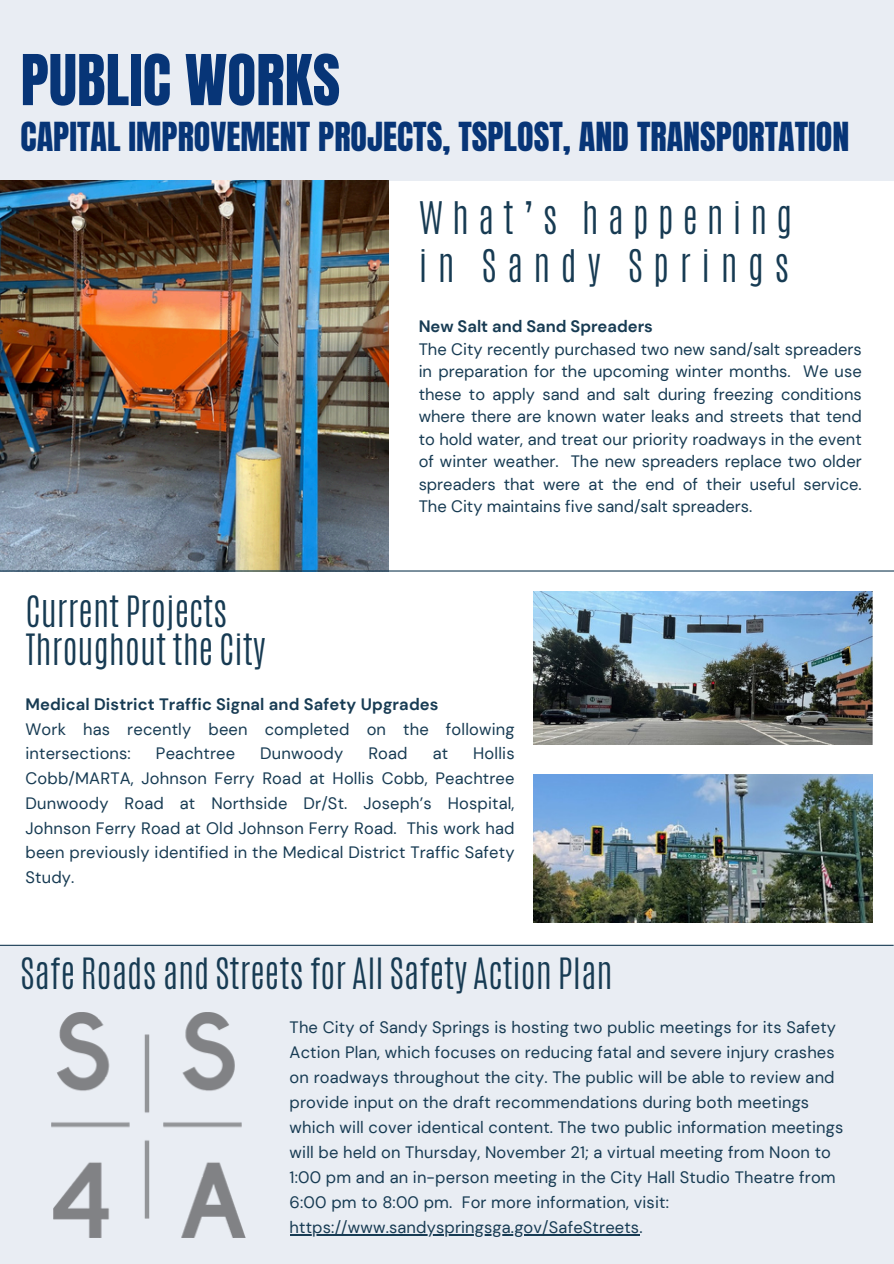
<style>
.page{position:relative;width:894px;height:1264px;background:#fff}
.page>*{position:absolute;margin:0;border:0;box-sizing:border-box;transform-origin:0 0}
.t1{font:59.55px "Anton";color:#073577}
.t2{font:300 37.5px "Antonio";letter-spacing:.24em;color:#173b53}
.t3{font:300 37.5px "Antonio";letter-spacing:.28em;color:#173b53}
.t4{font:300 36px/38.2px "Antonio";color:#173b53}
.t5{font:34.05px "Anton";color:#073577}
.t6{font:16.5px/25px "DM Sans";letter-spacing:.01em;color:#173b53}
.t7{font:700 16.5px "DM Sans";letter-spacing:.01em;color:#173b53}
</style>
<div class="page">
<div style="left:0;top:0;width:893px;height:181px;background:#e9edf3"></div>
<img style="left:0;top:181px;width:388px;height:389px">
<hr style="left:0;top:570px;width:893px;height:1px;background:#173b53">
<div style="left:0;top:945px;width:893px;height:318px;background:#e9edf3"></div>
<hr style="left:0;top:944px;width:893px;height:1px;background:#173b53">
<img style="left:533px;top:591px;width:339px;height:153px">
<img style="left:533px;top:774px;width:339px;height:148px">
<img style="left:51px;top:1012px;width:195px;height:226px">
<hr style="left:289px;top:1234px;width:350px;height:1px;background:#173b53">
<p class="t1" style="left:21px;top:37px;width:321px">PUBLIC WORKS</p>
<p class="t5" style="left:21px;top:112px;width:830px">CAPITAL IMPROVEMENT PROJECTS, TSPLOST, AND TRANSPORTATION</p>
<p class="t4" style="left:25px;top:593px;width:242px">Current Projects<br>Throughout the City</p>
<h2 class="t2" style="left:418px;top:191px;width:375px">What’s happening</h2>
<p class="t3" style="left:418px;top:239px;width:372px">in Sandy Springs</p>
<p class="t7" style="left:418px;top:316px;width:235px">New Salt and Sand Spreaders</p>
<p class="t6" style="left:418px;top:338px;width:444px;line-height:22.5px;text-align:justify">The City recently purchased two new sand/salt spreaders in preparation for the upcoming winter months. We use these to apply sand and salt during freezing conditions where there are known water leaks and streets that tend to hold water, and treat our priority roadways in the event of winter weather. The new spreaders replace two older spreaders that were at the end of their useful service.<br>The City maintains five sand/salt spreaders.</p>
<p class="t7" style="left:25px;top:693px;width:414px">Medical District Traffic Signal and Safety Upgrades</p>
<p class="t6" style="left:25px;top:716px;width:490px">Work has recently been completed on the following intersections:</p>
<p class="t6" style="left:25px;top:741px;width:490px;text-align:justify;text-indent:447px">Hollis Cobb/MARTA, Johnson Ferry Road at Hollis Cobb, Peachtree Dunwoody Road at Northside Dr/St. Joseph’s Hospital, Johnson Ferry Road at Old Johnson Ferry Road. This work had been previously identified in the Medical District Traffic Safety Study.</p>
<p class="t6" style="left:156px;top:741px;width:81px">Peachtree</p>
<p class="t6" style="left:260px;top:741px;width:84px">Dunwoody</p>
<p class="t6" style="left:368px;top:741px;width:41px">Road</p>
<p class="t6" style="left:432px;top:741px;width:17px">at</p>
<h2 class="t4" style="left:21px;top:954px;width:593px">Safe Roads and Streets for All Safety Action Plan</h2>
<p class="t6" style="left:289px;top:1014px;width:555px">The City of Sandy Springs is hosting two public meetings for its Safety Action Plan, which focuses on reducing fatal and severe injury crashes on roadways throughout the city. The public will be able to review and provide input on the draft recommendations during both meetings which will cover identical content. The two public information meetings will be held on Thursday, November 21; a virtual meeting from Noon to 1:00 pm and an in-person meeting in the City Hall Studio Theatre from 6:00 pm to 8:00 pm. For more information, visit: https://www.sandyspringsga.gov/SafeStreets.</p>
</div>
